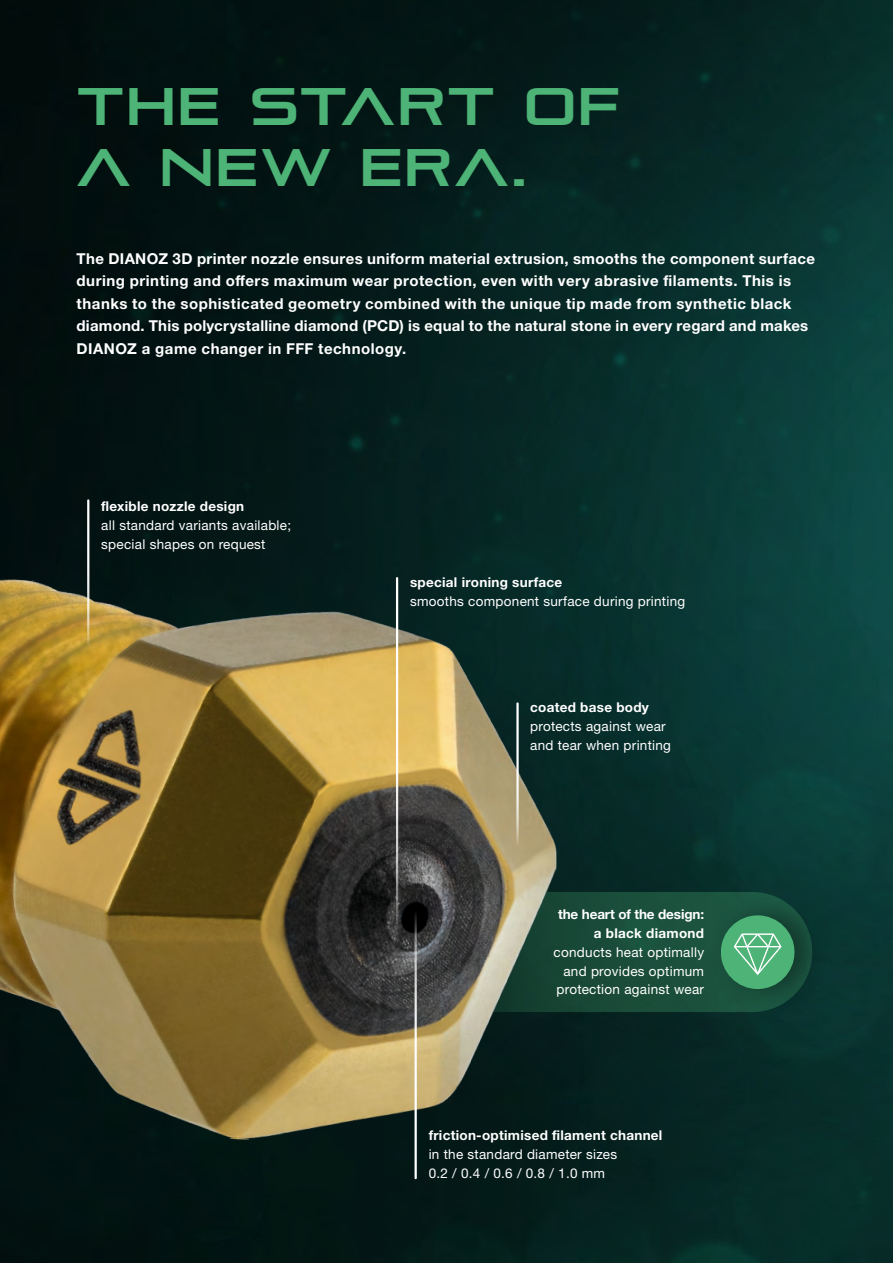
<style>
.page{position:relative;width:893px;height:1263px;background:#fff}
.page>*{position:absolute;margin:0;border:0;box-sizing:border-box;transform-origin:0 0}
.t1{font:700 52.5px "Pirulen Rg";letter-spacing:.05em;color:#4db376;scale:.95 1}
.t2{font:700 15px/22.5px "Helvetica Neue LTW1 G";letter-spacing:.03em;color:#fff}
.t3{font:13.5px/18.8px "Helvetica Neue LTW1 G";letter-spacing:.02em;color:#fff}
.t4{font:700 13.5px "Helvetica Neue LTW1 G";letter-spacing:.02em;color:#fff}
.t5{font:700 13.5px "Helvetica Neue LTW1 G";letter-spacing:-.01em;color:#fff}
</style>
<div class="page">
<img style="left:0;top:0;width:893px;height:1263px">
<div style="left:710px;top:892px;width:120px;height:120px;background:#093531"></div>
<svg style="left:556px;top:892px;width:256px;height:120px;background:#225b44"></svg>
<img style="left:0;top:579px;width:556px;height:576px">
<hr style="left:396px;top:578px;width:2px;height:350px;background:#fff">
<hr style="left:415px;top:913px;width:2px;height:265px;background:#fff">
<hr style="left:87px;top:500px;width:2px;height:144px;background:#fff">
<hr style="left:516px;top:703px;width:3px;height:141px;background:#fff">
<p class="t1" style="left:78px;top:75px;width:571px">THE START OF</p>
<p class="t1" style="left:78px;top:136px;width:474px">A NEW ERA.</p>
<p class="t2" style="left:77px;top:247px;width:740px">The DIANOZ 3D printer nozzle ensures uniform material extrusion, smooths the component surface during printing and offers maximum wear protection, even with very abrasive filaments. This is thanks to the sophisticated geometry combined with the unique tip made from synthetic black diamond. This polycrystalline diamond (PCD) is equal to the natural stone in every regard and makes DIANOZ a game changer in FFF technology.</p>
<p class="t4" style="left:101px;top:498px;width:144px">flexible nozzle design</p>
<p class="t3" style="left:101px;top:515px;width:191px">all standard variants available; special shapes on request</p>
<p class="t4" style="left:410px;top:574px;width:154px">special ironing surface</p>
<p class="t3" style="left:410px;top:591px;width:277px">smooths component surface during printing</p>
<p class="t4" style="left:530px;top:699px;width:120px">coated base body</p>
<p class="t3" style="left:530px;top:717px;width:142px">protects against wear and tear when printing</p>
<p class="t5" style="left:558px;top:906px;width:147px">the heart of the design:</p>
<p class="t4" style="left:594px;top:925px;width:112px">a black diamond</p>
<p class="t3" style="left:554px;top:942px;width:152px;text-align:right">conducts heat optimally and provides optimum protection against wear</p>
<p class="t4" style="left:429px;top:1127px;width:235px">friction-optimised filament channel</p>
<p class="t3" style="left:429px;top:1144px;width:190px">in the standard diameter sizes<br>0.2 / 0.4 / 0.6 / 0.8 / 1.0 mm</p>
</div>
